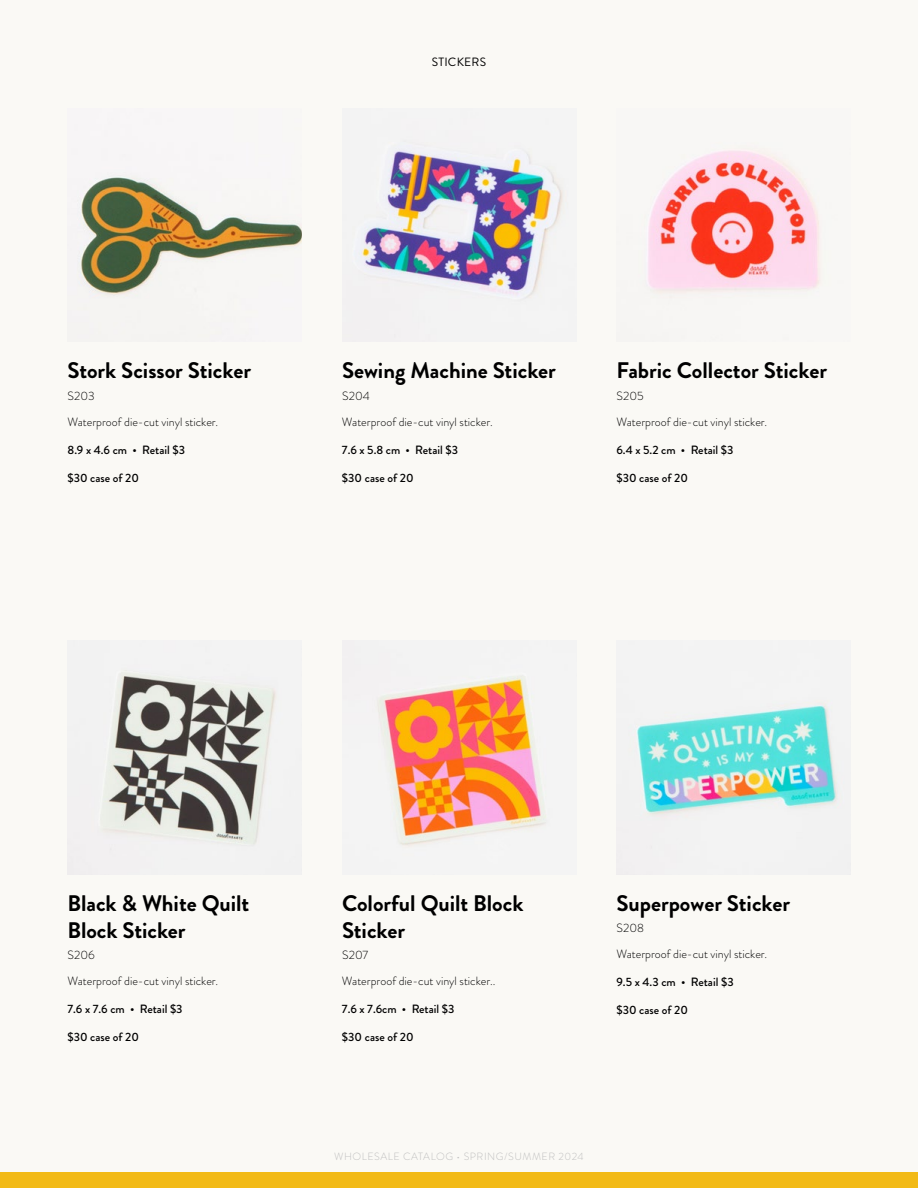
<style>
.page{position:relative;width:918px;height:1188px;background:#faf9f5}
.page>*{position:absolute;margin:0;border:0;box-sizing:border-box;transform-origin:0 0}
.t1{font:700 22.5px/27px "Brandon Grotesque";color:#000}
.t2{font:300 12px/26.2px "Brandon Grotesque";color:#000}
.t3{font:500 12px "Brandon Grotesque";color:#000}
.t4{font:12px "Brandon Grotesque";letter-spacing:.02em;color:#000}
.t5{font:300 10.5px "Brandon Grotesque";letter-spacing:.05em;color:#bfbfbf}
</style>
<div class="page">
<img style="left:79px;top:176px;width:223px;height:120px">
<img style="left:354px;top:140px;width:209px;height:198px">
<img style="left:648px;top:150px;width:172px;height:143px">
<img style="left:68px;top:670px;width:234px;height:204px">
<img style="left:377px;top:675px;width:170px;height:171px">
<img style="left:616px;top:702px;width:228px;height:172px">
<div style="left:0;top:1173px;width:918px;height:15px;background:#f2ba17"></div>
<p class="t4" style="left:432px;top:54px;width:56px">STICKERS</p>
<h1 class="t1" style="left:68px;top:358px;width:185px">Stork Scissor Sticker</h1>
<p class="t2" style="left:67px;top:382px;width:152px">S203<br>Waterproof die-cut vinyl sticker.</p>
<p class="t3" style="left:67px;top:441px;width:119px">8.9 x 4.6 cm • Retail $3</p>
<p class="t3" style="left:67px;top:469px;width:73px">$30 case of 20</p>
<h1 class="t1" style="left:342px;top:358px;width:215px">Sewing Machine Sticker</h1>
<p class="t2" style="left:342px;top:382px;width:152px">S204<br>Waterproof die-cut vinyl sticker.</p>
<p class="t3" style="left:342px;top:441px;width:118px">7.6 x 5.8 cm • Retail $3</p>
<p class="t3" style="left:342px;top:469px;width:73px">$30 case of 20</p>
<h1 class="t1" style="left:616px;top:358px;width:212px">Fabric Collector Sticker</h1>
<p class="t2" style="left:616px;top:382px;width:152px">S205<br>Waterproof die-cut vinyl sticker.</p>
<p class="t3" style="left:616px;top:441px;width:119px">6.4 x 5.2 cm • Retail $3</p>
<p class="t3" style="left:616px;top:469px;width:73px">$30 case of 20</p>
<h1 class="t1" style="left:68px;top:890px;width:183px">Black &amp; White Quilt<br>Block Sticker</h1>
<p class="t2" style="left:67px;top:942px;width:152px">S206<br>Waterproof die-cut vinyl sticker.</p>
<p class="t3" style="left:67px;top:1001px;width:117px">7.6 x 7.6 cm • Retail $3</p>
<p class="t3" style="left:67px;top:1029px;width:73px">$30 case of 20</p>
<h1 class="t1" style="left:342px;top:890px;width:183px">Colorful Quilt Block<br>Sticker</h1>
<p class="t2" style="left:342px;top:942px;width:155px">S207<br>Waterproof die-cut vinyl sticker..</p>
<p class="t3" style="left:342px;top:1001px;width:114px">7.6 x 7.6cm • Retail $3</p>
<p class="t3" style="left:342px;top:1029px;width:73px">$30 case of 20</p>
<h1 class="t1" style="left:616px;top:890px;width:175px">Superpower Sticker</h1>
<p class="t2" style="left:616px;top:915px;width:152px">S208<br>Waterproof die-cut vinyl sticker.</p>
<p class="t3" style="left:616px;top:974px;width:119px">9.5 x 4.3 cm • Retail $3</p>
<p class="t3" style="left:616px;top:1002px;width:73px">$30 case of 20</p>
<p class="t5" style="left:334px;top:1149px;width:251px">WHOLESALE CATALOG • SPRING/SUMMER 2024</p>
</div>
